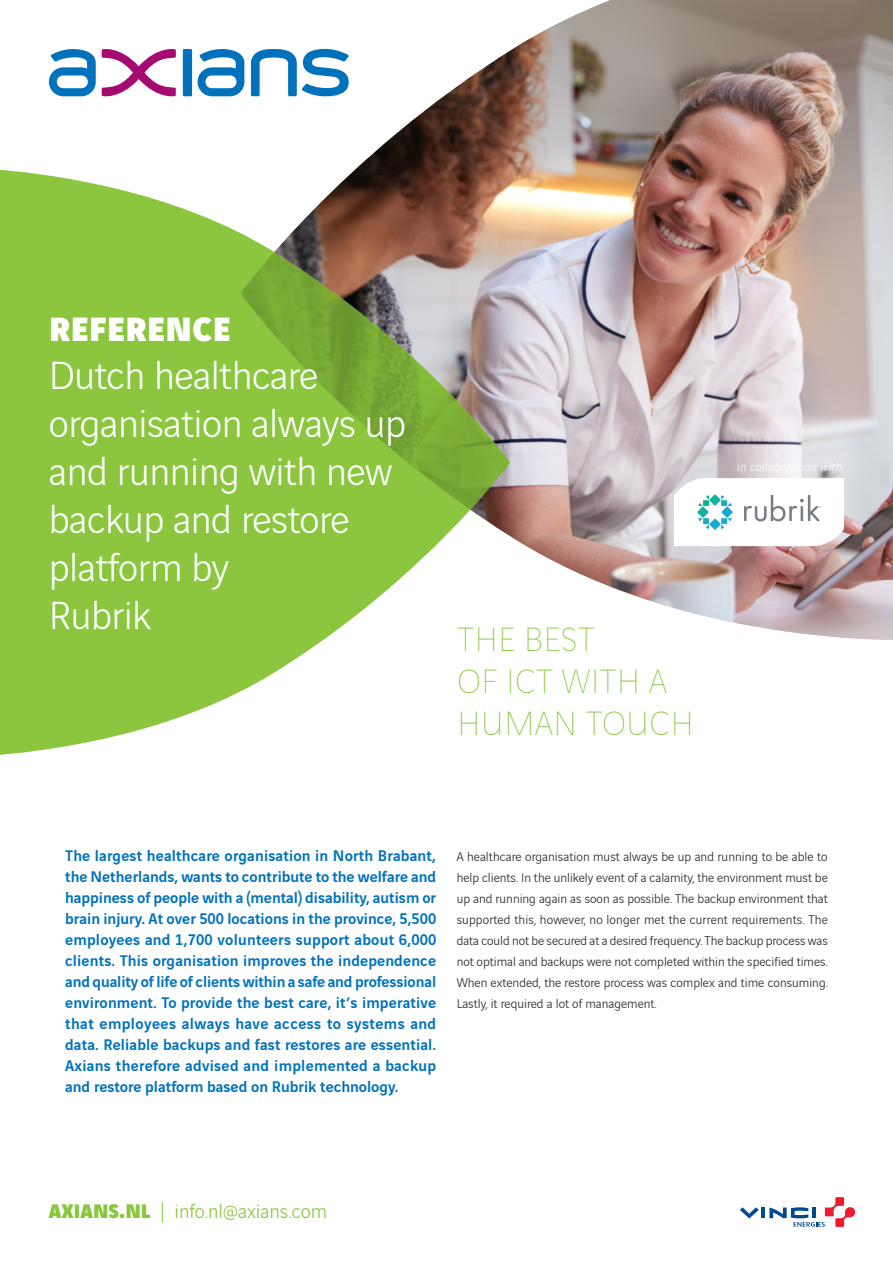
<style>
.page{position:relative;width:893px;height:1263px;background:#fff}
.page>*{position:absolute;margin:0;border:0;box-sizing:border-box;transform-origin:0 0}
.t1{font:300 42px/48px "Vinci Sans";letter-spacing:-.01em;color:#fff}
.Inleiding_klein{font:200 36px/42px "Vinci Sans";letter-spacing:.02em;color:#8bc63e}
.t2{font:900 36px "Vinci Sans";letter-spacing:.01em;color:#fff}
.Inhoud_cijfer{font:300 21px "Vinci Sans";color:#8bc63e}
.Body_tekst{font:500 16.5px/21px "Vinci Sans";color:#0072bc;text-align:justify}
.Body_tekst-2{font:300 13.5px/21px "Vinci Sans";color:#231f20;text-align:justify}
.Body_tekst-3{font:italic 300 13.5px "Vinci Sans";letter-spacing:.03em;color:#fff}
.s1{font-weight:900}
</style>
<div class="page">
<div style="left:183px;top:49px;width:9px;height:47px;background:#0072bc"></div>
<svg style="left:102px;top:49px;width:74px;height:47px"></svg>
<svg style="left:198px;top:49px;width:42px;height:47px"></svg>
<svg style="left:49px;top:49px;width:47px;height:47px"></svg>
<img style="left:240px;top:0;width:653px;height:640px">
<svg style="left:0;top:168px;width:510px;height:587px;fill:#8bc63e"></svg>
<hr style="left:761px;top:1207px;width:4px;height:11px;background:#014990">
<svg style="left:740px;top:1207px;width:19px;height:11px"></svg>
<svg style="left:769px;top:1197px;width:86px;height:30px"></svg>
<svg style="left:674px;top:478px;width:170px;height:68px"></svg>
<p class="t2" style="left:49px;top:300px;width:183px">REFERENCE</p>
<p class="t1" style="left:49px;top:348px;width:359px">Dutch healthcare organisation always up and running with new backup and restore platform by<br>Rubrik</p>
<p class="Body_tekst-3" style="left:737px;top:456px;width:108px">in collaboration with:</p>
<p class="Inleiding_klein" style="left:457px;top:616px;width:238px">THE BEST<br>OF ICT WITH A<br>HUMAN TOUCH</p>
<p class="Body_tekst" style="left:65px;top:844px;width:373px">The largest healthcare organisation in North Brabant, the Netherlands, wants to contribute to the welfare and happiness of people with a (mental) disability, autism or brain injury. At over 500 locations in the province, 5,500 employees and 1,700 volunteers support about 6,000 clients. This organisation improves the independence and quality of life of clients within a safe and professional environment. To provide the best care, it’s imperative that employees always have access to systems and data. Reliable backups and fast restores are essential.<br>Axians therefore advised and implemented a backup and restore platform based on Rubrik technology.</p>
<p class="Body_tekst-2" style="left:457px;top:845px;width:373px">A healthcare organisation must always be up and running to be able to help clients. In the unlikely event of a calamity, the environment must be up and running again as soon as possible. The backup environment that supported this, however, no longer met the current requirements. The data could not be secured at a desired frequency. The backup process was not optimal and backups were not completed within the specified times.<br>When extended, the restore process was complex and time consuming.<br>Lastly, it required a lot of management.</p>
<p class="Inhoud_cijfer" style="left:49px;top:1196px;width:280px"><span class="s1">AXIANS.NL</span> | info.nl@axians.com</p>
</div>
